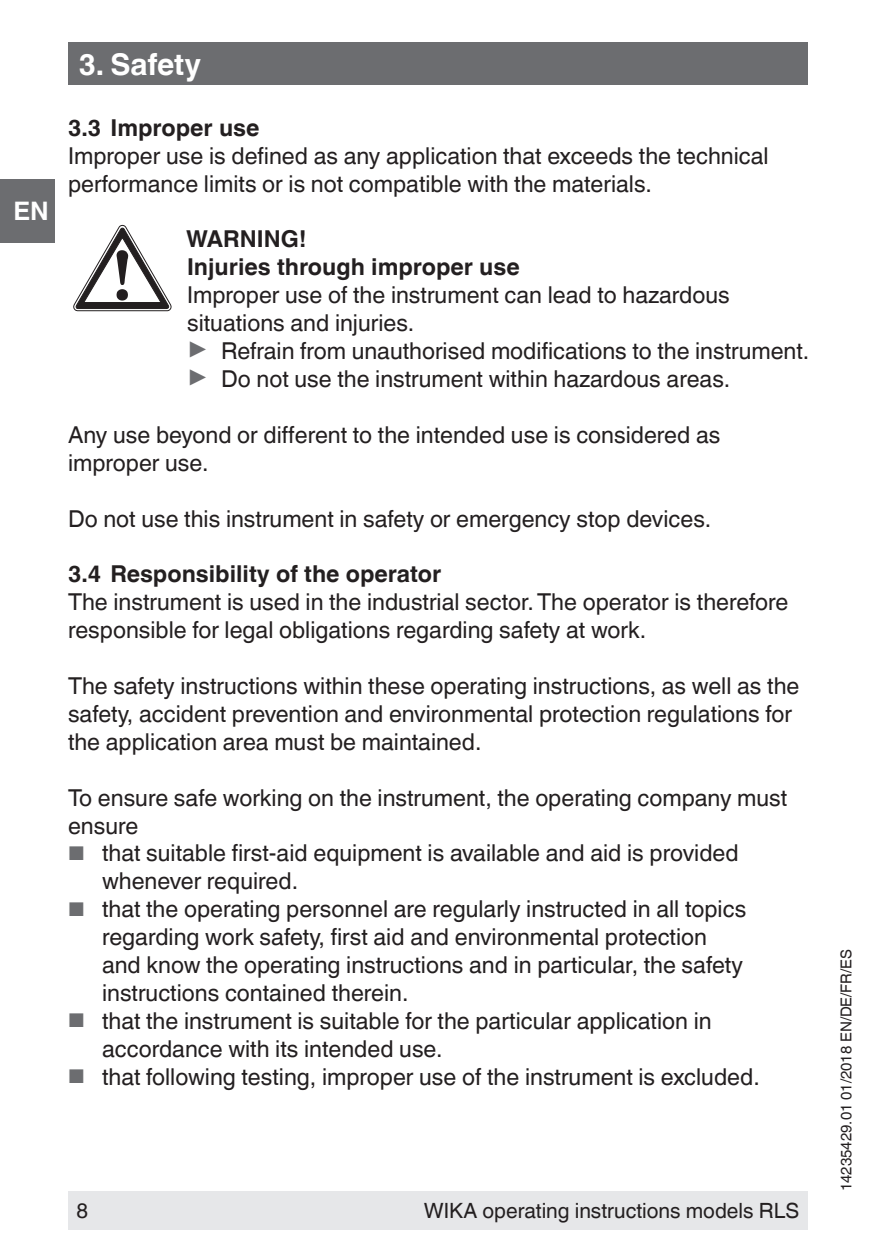
<style>
.page{position:relative;width:893px;height:1259px;background:#fff}
.page>*{position:absolute;margin:0;border:0;box-sizing:border-box;transform-origin:0 0}
.t1{font:700 30px "Helvetica World";color:#fff}
.t2{font:700 25.5px "Helvetica World";color:#fff}
.t3{font:23.4px/27.9px "Helvetica World";color:#231f20}
.t4{font:700 23.4px/27.9px "Helvetica World";color:#231f20}
.t5{font:21px "Helvetica World";color:#231f20}
.t6{font:15px "Helvetica World";color:#231f20}
.s1{font-size:26.4px;color:#6c6d70}
.s2{font-size:19.8px;color:#6c6d70}
</style>
<div class="page">
<div style="left:0;top:179px;width:55px;height:63px;background:#6c6d70"></div>
<div style="left:68px;top:1191px;width:740px;height:38px;background:#e6e7e9"></div>
<div style="left:68px;top:43px;width:740px;height:42px;background:#6c6d70"></div>
<svg style="left:74px;top:225px;width:97px;height:86px"></svg>
<p class="t2" style="left:13px;top:196px;width:37px">EN</p>
<p class="t1" style="left:79px;top:47px;width:124px">3. Safety</p>
<p class="t4" style="left:68px;top:114px;width:193px">3.3 Improper use</p>
<p class="t3" style="left:68px;top:142px;width:702px">Improper use is defined as any application that exceeds the technical performance limits or is not compatible with the materials.</p>
<p class="t4" style="left:186px;top:225px;width:335px">WARNING!<br>Injuries through improper use</p>
<p class="t3" style="left:187px;top:281px;width:624px">Improper use of the instrument can lead to hazardous situations and injuries.<br><span class="s1">▶</span> Refrain from unauthorised modifications to the instrument. <span class="s1">▶</span> Do not use the instrument within hazardous areas.</p>
<p class="t3" style="left:68px;top:421px;width:654px">Any use beyond or different to the intended use is considered as improper use.</p>
<p class="t3" style="left:68px;top:504px;width:645px">Do not use this instrument in safety or emergency stop devices.</p>
<p class="t4" style="left:68px;top:560px;width:375px">3.4 Responsibility of the operator</p>
<p class="t3" style="left:68px;top:588px;width:722px">The instrument is used in the industrial sector. The operator is therefore responsible for legal obligations regarding safety at work.</p>
<p class="t3" style="left:68px;top:672px;width:733px">The safety instructions within these operating instructions, as well as the safety, accident prevention and environmental protection regulations for the application area must be maintained.</p>
<p class="t3" style="left:68px;top:783px;width:721px">To ensure safe working on the instrument, the operating company must ensure</p>
<p class="t3" style="left:102px;top:839px;width:638px;text-indent:-34px"><span class="s2">■</span> that suitable first-aid equipment is available and aid is provided whenever required.</p>
<p class="t3" style="left:102px;top:895px;width:646px;text-indent:-34px"><span class="s2">■</span> that the operating personnel are regularly instructed in all topics regarding work safety, first aid and environmental protection and know the operating instructions and in particular, the safety instructions contained therein.</p>
<p class="t3" style="left:102px;top:1007px;width:611px;text-indent:-34px"><span class="s2">■</span> that the instrument is suitable for the particular application in accordance with its intended use.</p>
<p class="t3" style="left:68px;top:1062px;width:693px"><span class="s2">■</span> that following testing, improper use of the instrument is excluded.</p>
<p class="t5" style="left:77px;top:1198px;width:13px">8</p>
<p class="t5" style="left:424px;top:1198px;width:377px">WIKA operating instructions models RLS</p>
<p class="t6" style="left:838px;top:1191px;width:244px;rotate:-90deg">14235429.01 01/2018 EN/DE/FR/ES</p>
</div>
